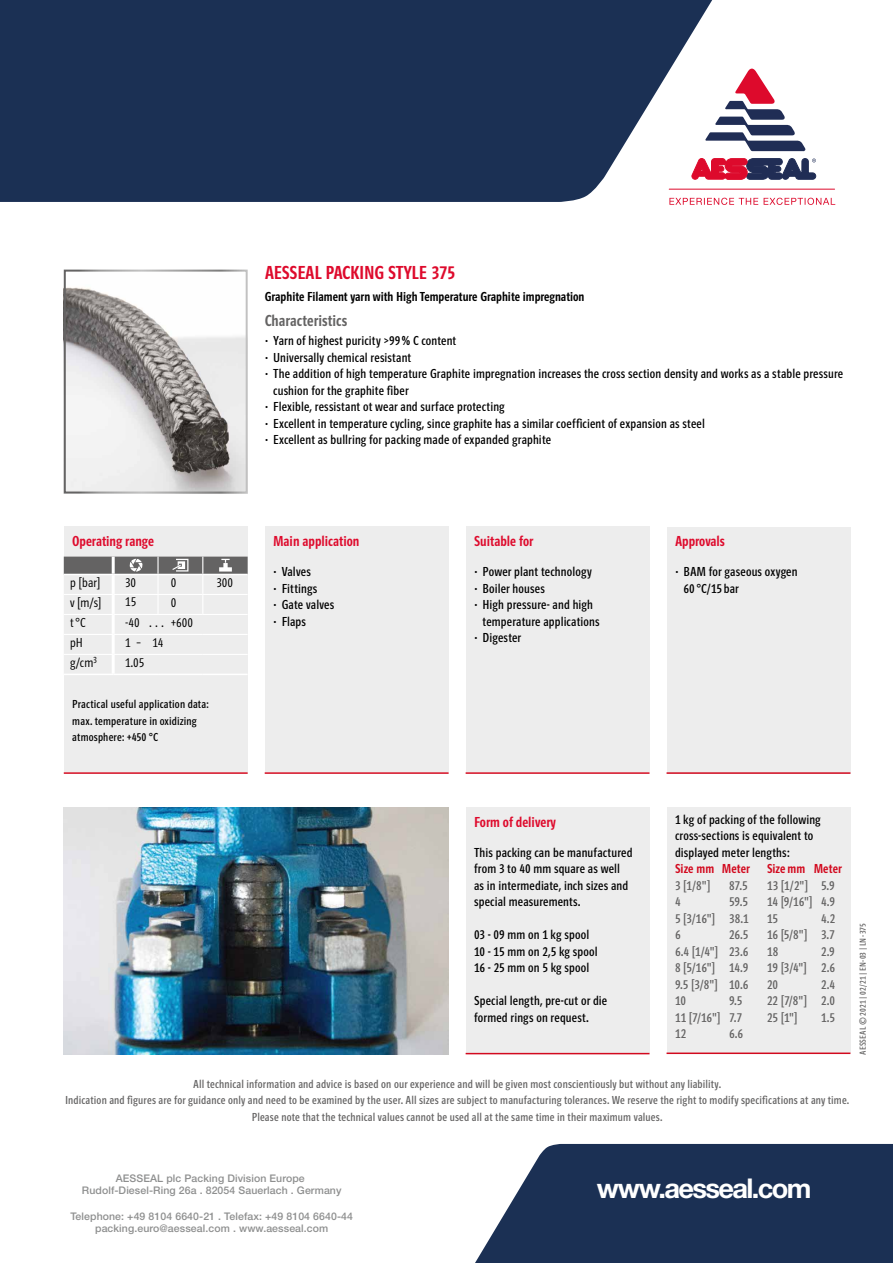
<style>
.page{position:relative;width:893px;height:1263px;background:#fff}
.page>*{position:absolute;margin:0;border:0;box-sizing:border-box;transform-origin:0 0}
.t1{font:700 27.3px "Helvetica Neue";letter-spacing:-.06em;color:#fff}
.t2{font:19.5px "Polo Eng R Krftg";color:#de0a2c}
.t3{font:16.5px "Polo Eng R Krftg";letter-spacing:.005em;color:#646363}
.t4{font:15px "Polo Eng R Krftg";color:#de0a2c}
.t5{font:13.5px/16.5px "Polo Eng R Buch";letter-spacing:.01em;color:#000}
.t6{font:13.5px/16.5px "Polo Eng R Buch";letter-spacing:.01em;color:#646363;text-align:justify}
.t7{font:13.5px "Polo Eng R Krftg";color:#000}
.t8{font:13.5px/20px "Polo Eng R Leicht";letter-spacing:.01em;color:#000;text-align:justify}
.t9{font:13.5px "Polo Eng R Krftg";letter-spacing:.01em;color:#d2091e}
.t10{font:12px/16.5px "Polo Eng R Buch";letter-spacing:.015em;color:#646363;text-align:center}
.t11{font:12px/16.5px "Polo Eng R Buch";letter-spacing:.015em;color:#000}
.t12{font:500 10.5px/12.6px "Helvetica Neue";letter-spacing:.01em;color:#8e8f8f;text-align:center}
.t13{font:9px "Polo Eng R Buch";letter-spacing:.02em;color:#646363}
.s1{font-family:"Helvetica Neue";font-weight:500}
</style>
<div class="page">
<div style="left:64px;top:527px;width:184px;height:245px;background:#ededed"></div>
<div style="left:265px;top:527px;width:184px;height:245px;background:#ededed"></div>
<div style="left:466px;top:527px;width:183px;height:245px;background:#ededed"></div>
<div style="left:466px;top:807px;width:183px;height:246px;background:#ededed"></div>
<hr style="left:64px;top:772px;width:184px;height:2px;background:#d2091e">
<hr style="left:466px;top:772px;width:183px;height:2px;background:#d2091e">
<hr style="left:466px;top:1053px;width:183px;height:1px;background:#d2091e">
<hr style="left:265px;top:772px;width:184px;height:2px;background:#d2091e">
<div style="left:666px;top:807px;width:184px;height:245px;background:#ededed"></div>
<hr style="left:666px;top:1052px;width:184px;height:2px;background:#d2091e">
<hr style="left:64px;top:674px;width:49px;height:1px;background:#fff">
<hr style="left:113px;top:674px;width:45px;height:1px;background:#fff">
<hr style="left:158px;top:674px;width:45px;height:1px;background:#fff">
<hr style="left:203px;top:674px;width:45px;height:1px;background:#fff">
<svg style="left:64px;top:557px;width:184px;height:117px"></svg>
<svg style="left:475px;top:1144px;width:418px;height:119px;fill:#1b3054"></svg>
<hr style="left:669px;top:189px;width:166px;height:1px;background:#dd0a2c">
<svg style="left:669px;top:198px;width:166px;height:7px"></svg>
<svg style="left:725px;top:69px;width:91px;height:111px"></svg>
<svg style="left:0;top:0;width:725px;height:202px;fill:#1b3054"></svg>
<div style="left:666px;top:527px;width:184px;height:246px;background:#ededed"></div>
<hr style="left:666px;top:772px;width:184px;height:2px;background:#d2091e">
<img style="left:64px;top:807px;width:385px;height:248px">
<img style="left:67px;top:287px;width:178px;height:203px">
<div style="left:64px;top:270px;width:184px;height:223px;border:2px solid #fff"></div>
<h2 class="t2" style="left:265px;top:263px;width:192px">AESSEAL PACKING STYLE 375</h2>
<p class="t7" style="left:265px;top:289px;width:321px">Graphite Filament yarn with High Temperature Graphite impregnation</p>
<p class="t3" style="left:265px;top:312px;width:84px">Characteristics</p>
<p class="t5" style="left:265px;top:333px;width:193px"><span class="s1">∙</span> Yarn of highest puricity &gt;99% C content</p>
<p class="t5" style="left:265px;top:349px;width:148px"><span class="s1">∙</span> Universally chemical resistant</p>
<p class="t5" style="left:265px;top:366px;width:580px"><span class="s1">∙</span> The addition of high temperature Graphite impregnation increases the cross section density and works as a stable pressure</p>
<p class="t5" style="left:273px;top:382px;width:137px">cushion for the graphite fiber</p>
<p class="t5" style="left:265px;top:399px;width:241px"><span class="s1">∙</span> Flexible, ressistant ot wear and surface protecting</p>
<p class="t5" style="left:265px;top:415px;width:442px"><span class="s1">∙</span> Excellent in temperature cycling, since graphite has a similar coefficient of expansion as steel</p>
<p class="t5" style="left:265px;top:432px;width:288px"><span class="s1">∙</span> Excellent as bullring for packing made of expanded graphite</p>
<p class="t4" style="left:72px;top:534px;width:83px">Operating range</p>
<p class="t4" style="left:273px;top:534px;width:88px">Main application</p>
<p class="t4" style="left:474px;top:534px;width:61px">Suitable for</p>
<p class="t8" style="left:70px;top:572px;width:32px">p [bar] v [m/s] t°C</p>
<p class="t8" style="left:125px;top:573px;width:12px">30</p>
<p class="t8" style="left:171px;top:573px;width:7px">0</p>
<p class="t8" style="left:216px;top:573px;width:18px">300</p>
<p class="t8" style="left:125px;top:592px;width:12px">15</p>
<p class="t8" style="left:171px;top:592px;width:7px">0</p>
<p class="t8" style="left:125px;top:612px;width:16px">-40</p>
<p class="t8" style="left:147px;top:612px;width:47px">… +600</p>
<p class="t8" style="left:70px;top:632px;width:14px">pH</p>
<p class="t8" style="left:125px;top:632px;width:17px">1 –</p>
<p class="t8" style="left:70px;top:652px;width:28px">g/cm<sup>3</sup></p>
<p class="t8" style="left:125px;top:652px;width:20px">1.05</p>
<p class="t8" style="left:153px;top:632px;width:12px">14</p>
<p class="t11" style="left:72px;top:696px;width:138px">Practical useful application data: max. temperature in oxidizing atmosphere: +450 °C</p>
<p class="t5" style="left:273px;top:564px;width:62px"><span class="s1">∙</span> Valves<br><span class="s1">∙</span> Fittings<br><span class="s1">∙</span> Gate valves <span class="s1">∙</span> Flaps</p>
<p class="t5" style="left:474px;top:564px;width:119px"><span class="s1">∙</span> Power plant technology</p>
<p class="t5" style="left:474px;top:580px;width:72px"><span class="s1">∙</span> Boiler houses</p>
<p class="t5" style="left:474px;top:597px;width:120px"><span class="s1">∙</span> High pressure- and high</p>
<p class="t5" style="left:483px;top:613px;width:118px">temperature applications</p>
<p class="t5" style="left:474px;top:630px;width:49px"><span class="s1">∙</span> Digester</p>
<p class="t4" style="left:675px;top:534px;width:51px">Approvals</p>
<p class="t5" style="left:684px;top:564px;width:115px;text-indent:-9px"><span class="s1">∙</span> BAM for gaseous oxygen<br>60 °C/15 bar</p>
<p class="t4" style="left:474px;top:814px;width:83px">Form of delivery</p>
<p class="t5" style="left:474px;top:844px;width:160px">This packing can be manufactured from 3 to 40 mm square as well as in intermediate, inch sizes and special measurements.</p>
<p class="t5" style="left:474px;top:927px;width:125px">03 - 09 mm on 1 kg spool<br>10 - 15 mm on 2,5 kg spool<br>16 - 25 mm on 5 kg spool</p>
<p class="t5" style="left:474px;top:993px;width:135px">Special length, pre-cut or die formed rings on request.</p>
<p class="t5" style="left:675px;top:811px;width:147px">1 kg of packing of the following cross-sections is equivalent to displayed meter lengths:</p>
<p class="t9" style="left:675px;top:862px;width:76px">Size mm Meter</p>
<p class="t9" style="left:767px;top:862px;width:76px">Sizemm Meter</p>
<p class="t6" style="left:675px;top:877px;width:37px">3 [1/8"]</p>
<p class="t6" style="left:729px;top:877px;width:20px">87.5</p>
<p class="t6" style="left:675px;top:894px;width:7px">4</p>
<p class="t6" style="left:675px;top:894px;width:75px;text-indent:54px">59.5<br>5 [3/16"] 38.1<br>6</p>
<p class="t6" style="left:675px;top:927px;width:75px;text-indent:54px">26.5<br>6.4 [1/4"] 23.6<br>8 [5/16"] 14.9<br>9.5 [3/8"] 10.6<br>10</p>
<p class="t6" style="left:675px;top:993px;width:69px;text-indent:54px">9.5<br>11 [7/16"] 7.7<br>12</p>
<p class="t6" style="left:729px;top:1026px;width:15px">6.6</p>
<p class="t6" style="left:767px;top:877px;width:69px">13 [1/2"] 5.9<br>14 [9/16"] 4.9<br>15</p>
<p class="t6" style="left:767px;top:910px;width:70px;text-indent:54px">4.2<br>16 [5/8"] 3.7<br>18</p>
<p class="t6" style="left:767px;top:943px;width:69px;text-indent:54px">2.9<br>19 [3/4"] 2.6<br>20</p>
<p class="t6" style="left:767px;top:976px;width:69px;text-indent:54px">2.4<br>22 [7/8"] 2.0<br>25 [1"]</p>
<p class="t6" style="left:821px;top:1009px;width:15px">1.5</p>
<p class="t10" style="left:65px;top:1076px;width:786px">All technical information and advice is based on our experience and will be given most conscientiously but without any liability.<br>Indication and figures are for guidance only and need to be examined by the user. All sizes are subject to manufacturing tolerances. We reserve the right to modify specifications at any time.<br>Please note that the technical values cannot be used all at the same time in their maximum values.</p>
<p class="t13" style="left:858px;top:1055px;width:133px;rotate:-90deg">AESSEAL © 2021 | 02/21 | EN-03 | LN-375</p>
<p class="t12" style="left:82px;top:1171px;width:261px">AESSEAL plc Packing Division Europe<br>Rudolf-Diesel-Ring 26a . 82054 Sauerlach . Germany</p>
<p class="t12" style="left:70px;top:1209px;width:284px">Telephone: +49 8104 6640-21 . Telefax: +49 8104 6640-44 packing.euro@aesseal.com . www.aesseal.com</p>
<h1 class="t1" style="left:597px;top:1167px;width:216px">www.aesseal.com</h1>
</div>
